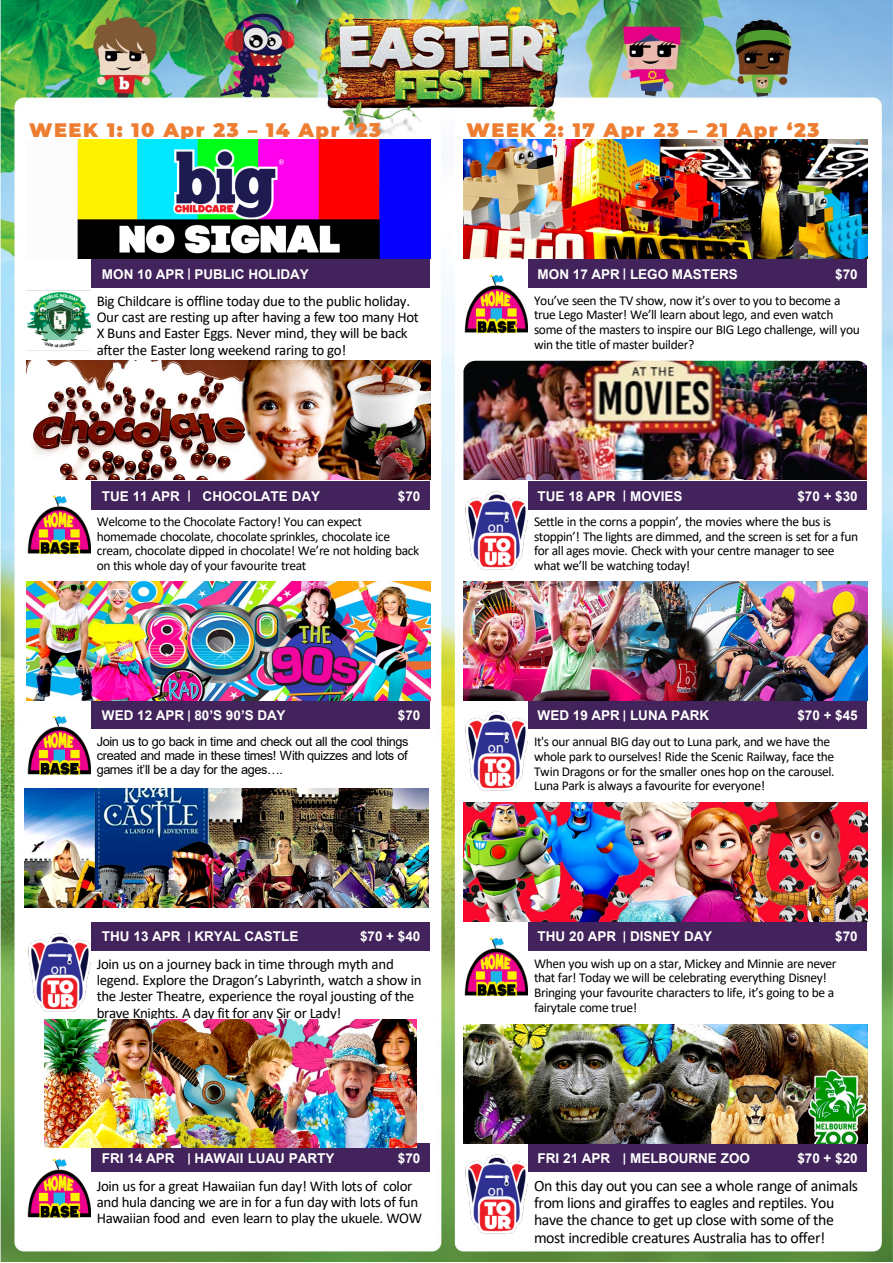
<style>
.page{position:relative;width:893px;height:1263px;background:#fff}
.page>*{position:absolute;margin:0;border:0;box-sizing:border-box;transform-origin:0 0}
.t1{font:900 19.5px "Montserrat";letter-spacing:.075em;color:#ed7d31}
.t2{font:15.9px/17.1px "Calibri";letter-spacing:-.025em;color:#000}
.t3{font:15px/16.2px "Calibri";letter-spacing:-.02em;color:#000}
.t4{font:13.5px/14.7px "Calibri";letter-spacing:-.03em;color:#000}
.t5{font:700 13.5px "Arial";color:#fff}
.t6{font:12.75px/13.8px "Arial";letter-spacing:-.035em;color:#000;text-align:justify}
.t7{font:700 12px "Arial";color:#fff}
</style>
<div class="page">
<img style="left:0;top:0;width:893px;height:1262px">
<div style="left:26px;top:259px;width:403px;height:94px;background:#fff"></div>
<div style="left:91px;top:259px;width:338px;height:28px;background:#42235b"></div>
<div style="left:463px;top:259px;width:404px;height:94px;background:#fff"></div>
<div style="left:528px;top:259px;width:339px;height:28px;background:#42235b"></div>
<div style="left:26px;top:480px;width:403px;height:95px;background:#fff"></div>
<div style="left:91px;top:481px;width:338px;height:28px;background:#42235b"></div>
<div style="left:463px;top:480px;width:404px;height:95px;background:#fff"></div>
<div style="left:528px;top:481px;width:339px;height:28px;background:#42235b"></div>
<div style="left:26px;top:701px;width:403px;height:94px;background:#fff"></div>
<div style="left:91px;top:701px;width:338px;height:28px;background:#42235b"></div>
<div style="left:463px;top:701px;width:404px;height:94px;background:#fff"></div>
<div style="left:528px;top:701px;width:339px;height:28px;background:#42235b"></div>
<div style="left:26px;top:922px;width:403px;height:94px;background:#fff"></div>
<div style="left:91px;top:922px;width:338px;height:28px;background:#42235b"></div>
<div style="left:463px;top:922px;width:404px;height:94px;background:#fff"></div>
<div style="left:528px;top:922px;width:339px;height:28px;background:#42235b"></div>
<div style="left:26px;top:1144px;width:403px;height:94px;background:#fff"></div>
<div style="left:91px;top:1144px;width:338px;height:28px;background:#42235b"></div>
<div style="left:463px;top:1144px;width:404px;height:94px;background:#fff"></div>
<div style="left:528px;top:1144px;width:339px;height:28px;background:#42235b"></div>
<img style="left:26px;top:140px;width:404px;height:118px">
<img style="left:464px;top:140px;width:403px;height:119px">
<img style="left:464px;top:361px;width:403px;height:119px">
<img style="left:26px;top:361px;width:404px;height:119px">
<img style="left:26px;top:581px;width:404px;height:119px">
<img style="left:464px;top:581px;width:403px;height:119px">
<img style="left:464px;top:803px;width:403px;height:119px">
<img style="left:24px;top:788px;width:404px;height:119px">
<img style="left:464px;top:1024px;width:403px;height:119px">
<img style="left:26px;top:290px;width:64px;height:61px">
<img style="left:465px;top:491px;width:62px;height:79px">
<img style="left:27px;top:495px;width:63px;height:60px">
<img style="left:26px;top:715px;width:64px;height:79px">
<img style="left:465px;top:711px;width:62px;height:80px">
<img style="left:464px;top:937px;width:63px;height:60px">
<img style="left:28px;top:933px;width:62px;height:79px">
<img style="left:464px;top:274px;width:63px;height:60px">
<img style="left:465px;top:1154px;width:62px;height:80px">
<img style="left:27px;top:1147px;width:63px;height:72px">
<img style="left:44px;top:1020px;width:372px;height:127px">
<h1 class="t1" style="left:29px;top:115px;width:353px">WEEK 1: 10 Apr 23 – 14 Apr ‘23</h1>
<h1 class="t1" style="left:467px;top:115px;width:354px">WEEK 2: 17 Apr 23 – 21 Apr ‘23</h1>
<p class="t7" style="left:187px;top:264px;width:5px">|</p>
<p class="t7" style="left:623px;top:264px;width:5px">|</p>
<p class="t5" style="left:102px;top:265px;width:84px">MON 10 APR</p>
<p class="t5" style="left:630px;top:265px;width:109px">LEGO MASTERS</p>
<p class="t5" style="left:194px;top:265px;width:116px">PUBLIC HOLIDAY</p>
<p class="t5" style="left:538px;top:265px;width:84px">MON 17 APR</p>
<p class="t5" style="left:835px;top:265px;width:24px">$70</p>
<p class="t3" style="left:97px;top:293px;width:324px">Big Childcare is offline today due to the public holiday.<br>Our cast are resting up after having a few too many Hot X Buns and Easter Eggs. Never mind, they will be back after the Easter long weekend raring to go!</p>
<p class="t4" style="left:534px;top:293px;width:327px">You’ve seen the TV show, now it’s over to you to become a true Lego Master! We’ll learn about lego, and even watch some of the masters to inspire our BIG Lego challenge, will you win the title of master builder?</p>
<p class="t5" style="left:102px;top:487px;width:79px">TUE 11 APR</p>
<p class="t7" style="left:187px;top:486px;width:5px">|</p>
<p class="t7" style="left:623px;top:486px;width:5px">|</p>
<p class="t5" style="left:398px;top:487px;width:24px">$70</p>
<p class="t5" style="left:630px;top:487px;width:54px">MOVIES</p>
<p class="t5" style="left:203px;top:487px;width:119px">CHOCOLATE DAY</p>
<p class="t5" style="left:538px;top:487px;width:79px">TUE 18 APR</p>
<p class="t5" style="left:797px;top:487px;width:62px">$70 + $30</p>
<p class="t4" style="left:97px;top:514px;width:324px">Welcome to the Chocolate Factory! You can expect homemade chocolate, chocolate sprinkles, chocolate ice cream, chocolate dipped in chocolate! We’re not holding back on this whole day of your favourite treat</p>
<p class="t4" style="left:534px;top:514px;width:326px">Settle in the corns a poppin’, the movies where the bus is stoppin’! The lights are dimmed, and the screen is set for a fun for all ages movie. Check with your centre manager to see what we’ll be watching today!</p>
<p class="t5" style="left:398px;top:706px;width:24px">$70</p>
<p class="t7" style="left:187px;top:706px;width:5px">|</p>
<p class="t7" style="left:623px;top:706px;width:5px">|</p>
<p class="t5" style="left:194px;top:706px;width:93px">80’S 90’S DAY</p>
<p class="t5" style="left:538px;top:706px;width:84px">WED 19 APR</p>
<p class="t5" style="left:630px;top:706px;width:81px">LUNA PARK</p>
<p class="t5" style="left:102px;top:706px;width:84px">WED 12 APR</p>
<p class="t5" style="left:797px;top:706px;width:62px">$70 + $45</p>
<p class="t6" style="left:97px;top:735px;width:313px">Join us to go back in time and check out all the cool things created and made in these times! With quizzes and lots of games it’ll be a day for the ages….</p>
<p class="t4" style="left:534px;top:734px;width:302px">It's our annual BIG day out to Luna park, and we have the whole park to ourselves! Ride the Scenic Railway, face the Twin Dragons or for the smaller ones hop on the carousel.<br>Luna Park is always a favourite for everyone!</p>
<p class="t5" style="left:360px;top:927px;width:62px">$70 + $40</p>
<p class="t7" style="left:187px;top:927px;width:5px">|</p>
<p class="t7" style="left:623px;top:927px;width:5px">|</p>
<p class="t5" style="left:630px;top:927px;width:84px">DISNEY DAY</p>
<p class="t5" style="left:194px;top:927px;width:106px">KRYAL CASTLE</p>
<p class="t5" style="left:538px;top:927px;width:80px">THU 20 APR</p>
<p class="t5" style="left:102px;top:927px;width:80px">THU 13 APR</p>
<p class="t5" style="left:835px;top:927px;width:24px">$70</p>
<p class="t3" style="left:97px;top:956px;width:327px">Join us on a journey back in time through myth and legend. Explore the Dragon’s Labyrinth, watch a show in the Jester Theatre, experience the royal jousting of the brave Knights. A day fit for any Sir or Lady!</p>
<p class="t4" style="left:534px;top:956px;width:304px">When you wish up on a star, Mickey and Minnie are never that far! Today we will be celebrating everything Disney!<br>Bringing your favourite characters to life, it’s going to be a fairytale come true!</p>
<p class="t5" style="left:398px;top:1149px;width:24px">$70</p>
<p class="t7" style="left:187px;top:1149px;width:5px">|</p>
<p class="t7" style="left:623px;top:1149px;width:5px">|</p>
<p class="t5" style="left:194px;top:1149px;width:142px">HAWAII LUAU PARTY</p>
<p class="t5" style="left:630px;top:1149px;width:121px">MELBOURNE ZOO</p>
<p class="t5" style="left:102px;top:1149px;width:74px">FRI 14 APR</p>
<p class="t5" style="left:538px;top:1149px;width:74px">FRI 21 APR</p>
<p class="t5" style="left:797px;top:1149px;width:62px">$70 + $20</p>
<p class="t3" style="left:97px;top:1177px;width:327px">Join us for a great Hawaiian fun day! With lots of color and hula dancing we are in for a fun day with lots of fun<br>Hawaiian food and even learn to play the ukuele. WOW</p>
<p class="t2" style="left:534px;top:1177px;width:326px">On this day out you can see a whole range of animals from lions and giraffes to eagles and reptiles. You have the chance to get up close with some of the most incredible creatures Australia has to offer!</p>
</div>
